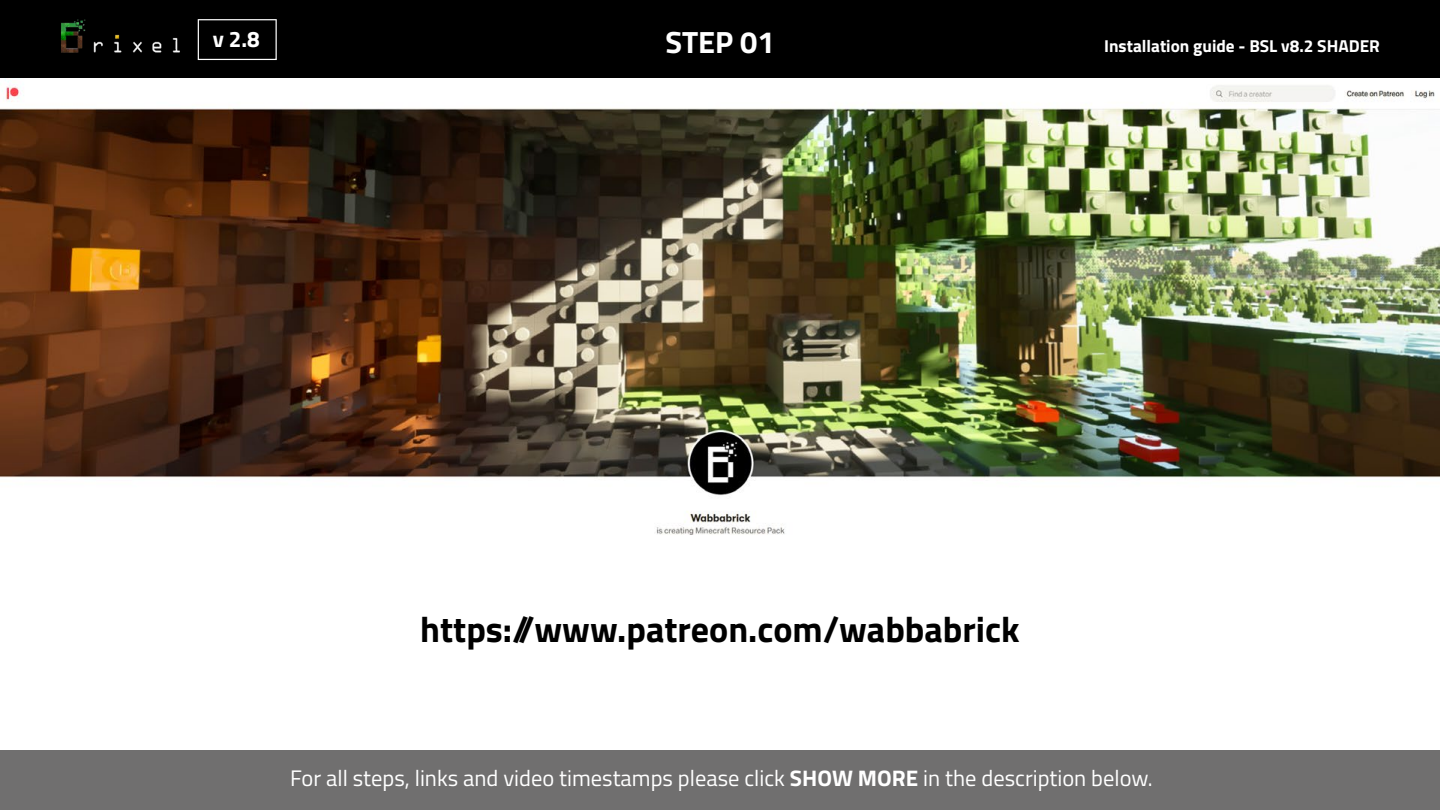
<style>
.page{position:relative;width:1440px;height:810px;background:#fff}
.page>*{position:absolute;margin:0;border:0;box-sizing:border-box;transform-origin:0 0}
.t1{font:700 36px "Titillium Web";color:#000}
.t2{font:700 30.75px "Titillium Web";color:#fff}
.t3{font:22.5px "Titillium Web";color:#fff}
.t4{font:700 22.5px "Titillium Web";color:#fff}
.t5{font:700 17.25px "Titillium Web";color:#fff}
.s1{font-weight:700}
</style>
<div class="page">
<div style="left:0;top:0;width:1440px;height:79px;background:#000"></div>
<div style="left:0;top:750px;width:1440px;height:60px;background:#706f6f"></div>
<img style="left:0;top:79px;width:1440px;height:456px">
<img style="left:61px;top:19px;width:119px;height:34px">
<svg style="left:198px;top:19px;width:79px;height:41px"></svg>
<p class="t4" style="left:213px;top:22px;width:49px">v 2.8</p>
<h2 class="t2" style="left:665px;top:18px;width:111px">STEP 01</h2>
<p class="t5" style="left:1104px;top:33px;width:277px">Installation guide - BSL v8.2 SHADER</p>
<h1 class="t1" style="left:420px;top:602px;width:601px">https://www.patreon.com/wabbabrick</h1>
<p class="t3" style="left:290px;top:762px;width:864px">For all steps, links and video timestamps please click <span class="s1">SHOW MORE</span> in the description below.</p>
</div>
